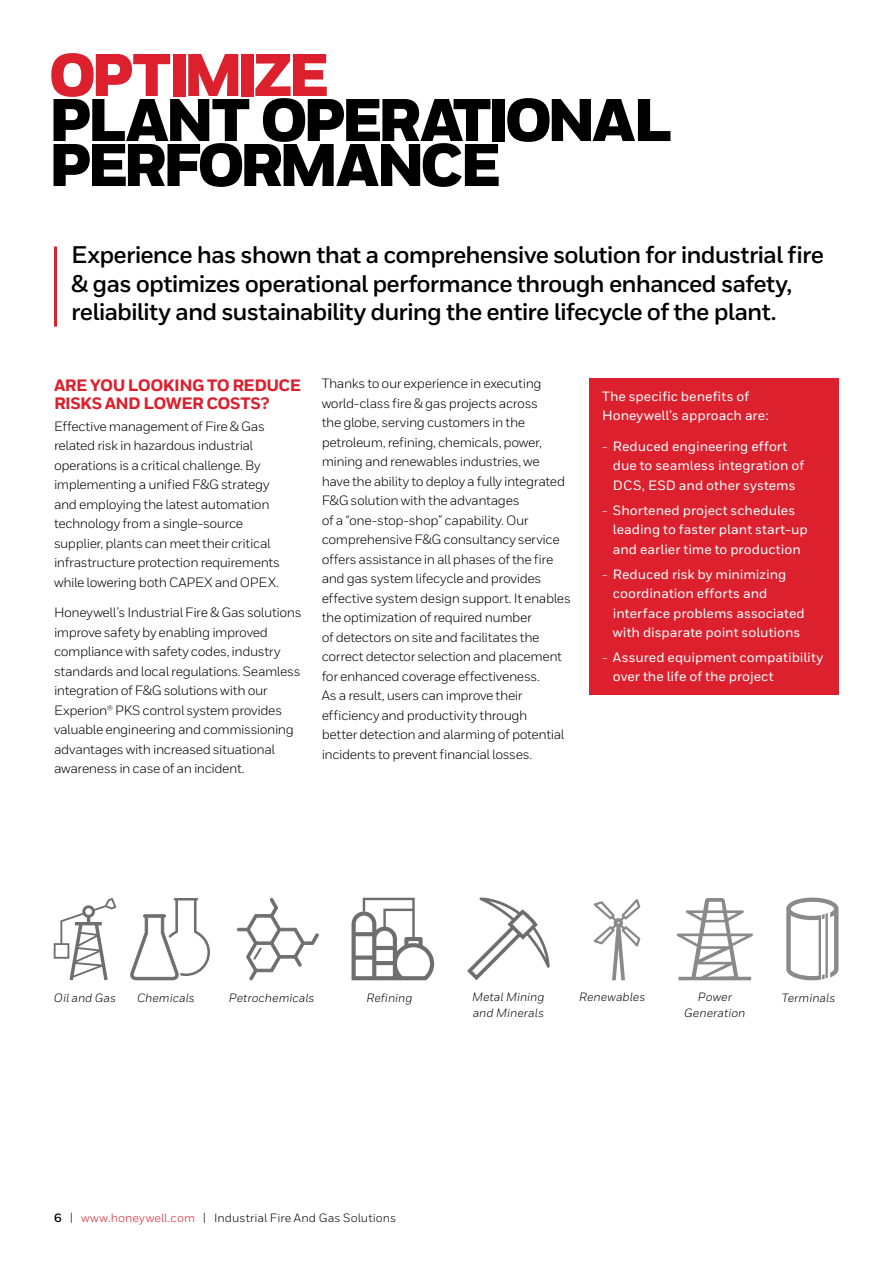
<style>
.page{position:relative;width:893px;height:1263px;background:#fff}
.page>*{position:absolute;margin:0;border:0;box-sizing:border-box;transform-origin:0 0}
.Title_40_30__the_res{font:900 60px/45px "Honeywell Sans";letter-spacing:-.07em;color:#000}
.Title_40_30__the_res-2{font:900 60px "Honeywell Sans";letter-spacing:-.07em;color:#dc202e}
.Intro_Body{font:700 24px/28.5px "Honeywell Sans";letter-spacing:-.035em;color:#000}
.Heading_2__11_12{font:800 16.5px/18px "Honeywell Sans";letter-spacing:-.035em;color:#dc202e}
.Body__9_13_pt{font:13.5px/19.5px "Honeywell Sans";letter-spacing:-.03em;color:#000}
.Red_Sidebar__Body{font:500 13.5px/19.5px "Honeywell Sans";color:#fff}
.Caption__8_11{font:italic 12px/16.5px "Honeywell Sans";color:#000}
.t1{font:12px "Honeywell Sans";letter-spacing:.005em;color:#000}
.s1{font-weight:400}
.s2{font-weight:700}
.s3{color:#dc202e}
</style>
<div class="page">
<hr style="left:54px;top:246px;width:3px;height:81px;background:#dc202e">
<div style="left:589px;top:378px;width:250px;height:316px;background:#dc202e"></div>
<svg style="left:54px;top:898px;width:62px;height:82px"></svg>
<svg style="left:130px;top:898px;width:80px;height:82px"></svg>
<svg style="left:237px;top:898px;width:82px;height:82px"></svg>
<svg style="left:352px;top:898px;width:82px;height:82px"></svg>
<svg style="left:467px;top:897px;width:83px;height:83px"></svg>
<svg style="left:594px;top:899px;width:46px;height:81px"></svg>
<svg style="left:677px;top:898px;width:76px;height:82px"></svg>
<svg style="left:786px;top:897px;width:52px;height:83px"></svg>
<p class="Title_40_30__the_res-2" style="left:48px;top:38px;width:282px">OPTIMIZE</p>
<p class="Title_40_30__the_res" style="left:48px;top:100px;width:625px">PLANT OPERATIONAL<br>PERFORMANCE</p>
<p class="Intro_Body" style="left:71px;top:241px;width:754px">Experience has shown that a comprehensive solution for industrial fire &amp; gas optimizes operational performance through enhanced safety, reliability and sustainability during the entire lifecycle of the plant.</p>
<p class="Heading_2__11_12" style="left:54px;top:376px;width:248px">ARE YOU LOOKING TO REDUCE<br>RISKS AND LOWER COSTS?</p>
<p class="Body__9_13_pt" style="left:54px;top:416px;width:228px">Effective management of Fire &amp; Gas related risk in hazardous industrial operations is a critical challenge. By implementing a unified F&amp;G strategy and employing the latest automation technology from a single-source supplier, plants can meet their critical infrastructure protection requirements while lowering both CAPEX and OPEX.</p>
<p class="Body__9_13_pt" style="left:54px;top:603px;width:249px">Honeywell’s Industrial Fire &amp; Gas solutions improve safety by enabling improved compliance with safety codes, industry standards and local regulations. Seamless integration of F&amp;G solutions with our Experion® PKS control system provides valuable engineering and commissioning advantages with increased situational awareness in case of an incident.</p>
<p class="Body__9_13_pt" style="left:322px;top:374px;width:251px">Thanks to our experience in executing world-class fire &amp; gas projects across<br>the globe, serving customers in the petroleum, refining, chemicals, power, mining and renewables industries, we have the ability to deploy a fully integrated F&amp;G solution with the advantages<br>of a “one-stop-shop” capability. Our comprehensive F&amp;G consultancy service offers assistance in all phases of the fire and gas system lifecycle and provides effective system design support. It enables the optimization of required number<br>of detectors on site and facilitates the correct detector selection and placement for enhanced coverage effectiveness.<br>As a result, users can improve their efficiency and productivity through<br>better detection and alarming of potential incidents to prevent financial losses.</p>
<p class="Red_Sidebar__Body" style="left:602px;top:387px;width:168px">The specific benefits of<br>Honeywell’s approach are:</p>
<p class="Red_Sidebar__Body" style="left:613px;top:437px;width:193px;text-indent:-11px"><span class="s1">-</span> Reduced engineering effort due to seamless integration of<br>DCS, ESD and other systems</p>
<p class="Red_Sidebar__Body" style="left:613px;top:500px;width:196px;text-indent:-11px"><span class="s1">-</span> Shortened project schedules leading to faster plant start-up and earlier time to production</p>
<p class="Red_Sidebar__Body" style="left:613px;top:564px;width:193px;text-indent:-11px"><span class="s1">-</span> Reduced risk by minimizing coordination efforts and interface problems associated with disparate point solutions</p>
<p class="Red_Sidebar__Body" style="left:613px;top:648px;width:212px;text-indent:-11px"><span class="s1">-</span> Assured equipment compatibility over the life of the project</p>
<p class="Caption__8_11" style="left:54px;top:989px;width:64px">Oil and Gas</p>
<p class="Caption__8_11" style="left:137px;top:989px;width:59px">Chemicals</p>
<p class="Caption__8_11" style="left:229px;top:989px;width:87px">Petrochemicals</p>
<p class="Caption__8_11" style="left:366px;top:989px;width:48px">Refining</p>
<p class="Caption__8_11" style="left:472px;top:988px;width:74px">Metal Mining and Minerals</p>
<p class="Caption__8_11" style="left:579px;top:988px;width:68px">Renewables</p>
<p class="Caption__8_11" style="left:684px;top:988px;width:63px;text-align:center">Power<br>Generation</p>
<p class="Caption__8_11" style="left:782px;top:989px;width:55px">Terminals</p>
<p class="t1" style="left:54px;top:1211px;width:344px"><span class="s2">6</span> | <span class="s3">www.honeywell.com</span> | Industrial Fire And Gas Solutions</p>
</div>
